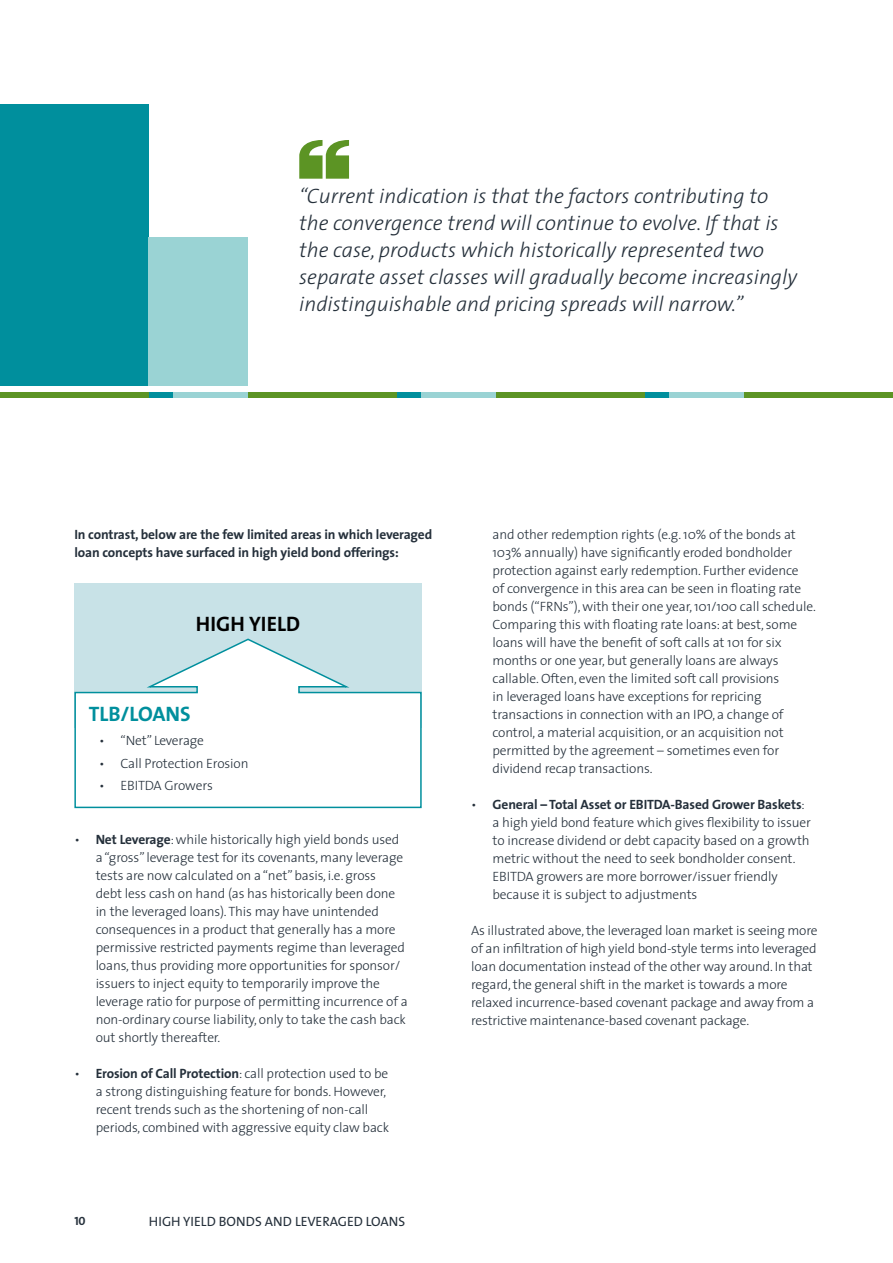
<style>
.page{position:relative;width:893px;height:1263px;background:#fff}
.page>*{position:absolute;margin:0;border:0;box-sizing:border-box;transform-origin:0 0}
.t1{font:italic 300 21px/27px "The Sans";color:#25303b}
.t2{font:21px "The Sans Bold Caps";color:#000}
.t3{font:21px "The Sans Bold Caps";letter-spacing:-.005em;color:#008f9d}
.t4{font:300 13.5px/18px "The Sans";letter-spacing:-.01em;color:#25303b}
.t5{font:700 13.5px/18px "The Sans";letter-spacing:-.01em;color:#25303b}
.t6{font:13.5px "The Sans Caps";color:#25303b}
.t7{font:12px "The Sans Bold Caps";color:#25303b}
.s1{font-weight:700}
</style>
<div class="page">
<div style="left:74px;top:583px;width:348px;height:144px;background:#c8e2e7"></div>
<svg style="left:74px;top:638px;width:348px;height:171px"></svg>
<svg style="left:299px;top:140px;width:50px;height:39px"></svg>
<div style="left:0;top:392px;width:149px;height:6px;background:#5c9424"></div>
<div style="left:149px;top:392px;width:25px;height:6px;background:#008f9d"></div>
<div style="left:174px;top:392px;width:74px;height:6px;background:#9ad3d4"></div>
<div style="left:248px;top:392px;width:149px;height:6px;background:#5c9424"></div>
<div style="left:397px;top:392px;width:25px;height:6px;background:#008f9d"></div>
<div style="left:422px;top:392px;width:74px;height:6px;background:#9ad3d4"></div>
<div style="left:496px;top:392px;width:149px;height:6px;background:#5c9424"></div>
<div style="left:645px;top:392px;width:25px;height:6px;background:#008f9d"></div>
<div style="left:670px;top:392px;width:74px;height:6px;background:#9ad3d4"></div>
<div style="left:744px;top:392px;width:149px;height:6px;background:#5c9424"></div>
<div style="left:0;top:105px;width:149px;height:281px;background:#008f9d"></div>
<div style="left:148px;top:237px;width:100px;height:149px;background:#9ad3d4"></div>
<p class="t1" style="left:299px;top:183px;width:499px">“Current indication is that the factors contributing to the convergence trend will continue to evolve. If that is the case, products which historically represented two separate asset classes will gradually become increasingly indistinguishable and pricing spreads will narrow.”</p>
<p class="t5" style="left:74px;top:526px;width:359px">In contrast, below are the few limited areas in which leveraged loan concepts have surfaced in high yield bond offerings:</p>
<h1 class="t2" style="left:196px;top:610px;width:106px">HIGH YIELD</h1>
<h1 class="t3" style="left:89px;top:700px;width:103px">TLB/LOANS</h1>
<p class="t4" style="left:99px;top:732px;width:106px">• “Net” Leverage</p>
<p class="t4" style="left:99px;top:754px;width:151px">• Call Protection Erosion</p>
<p class="t4" style="left:99px;top:776px;width:115px">• EBITDA Growers</p>
<p class="t4" style="left:96px;top:831px;width:314px;text-indent:-21px">• <span class="s1">Net Leverage</span>: while historically high yield bonds used a “gross” leverage test for its covenants, many leverage tests are now calculated on a “net” basis, i.e. gross<br>debt less cash on hand (as has historically been done in the leveraged loans). This may have unintended consequences in a product that generally has a more permissive restricted payments regime than leveraged loans, thus providing more opportunities for sponsor/ issuers to inject equity to temporarily improve the leverage ratio for purpose of permitting incurrence of a non-ordinary course liability, only to take the cash back out shortly thereafter.</p>
<p class="t4" style="left:96px;top:1065px;width:295px;text-indent:-21px">• <span class="s1">Erosion of Call Protection</span>: call protection used to be a strong distinguishing feature for bonds. However, recent trends such as the shortening of non-call periods, combined with aggressive equity claw back</p>
<p class="t7" style="left:74px;top:1213px;width:13px">10</p>
<p class="t6" style="left:149px;top:1212px;width:258px">HIGH YIELD BONDS AND LEVERAGED LOANS</p>
<p class="t4" style="left:493px;top:526px;width:325px">and other redemption rights (e.g. 10% of the bonds at 103% annually) have significantly eroded bondholder protection against early redemption. Further evidence<br>of convergence in this area can be seen in floating rate bonds (“FRNs”), with their one year, 101/100 call schedule.<br>Comparing this with floating rate loans: at best, some loans will have the benefit of soft calls at 101 for six months or one year, but generally loans are always callable. Often, even the limited soft call provisions<br>in leveraged loans have exceptions for repricing transactions in connection with an IPO, a change of control, a material acquisition, or an acquisition not permitted by the agreement – sometimes even for dividend recap transactions.</p>
<p class="t4" style="left:493px;top:796px;width:320px;text-indent:-21px">• <span class="s1">General – Total Asset or EBITDA-Based Grower Baskets</span>: a high yield bond feature which gives flexibility to issuer to increase dividend or debt capacity based on a growth metric without the need to seek bondholder consent.<br>EBITDA growers are more borrower/issuer friendly because it is subject to adjustments</p>
<p class="t4" style="left:471px;top:922px;width:348px">As illustrated above, the leveraged loan market is seeing more of an infiltration of high yield bond-style terms into leveraged loan documentation instead of the other way around. In that regard, the general shift in the market is towards a more relaxed incurrence-based covenant package and away from a restrictive maintenance-based covenant package.</p>
</div>
